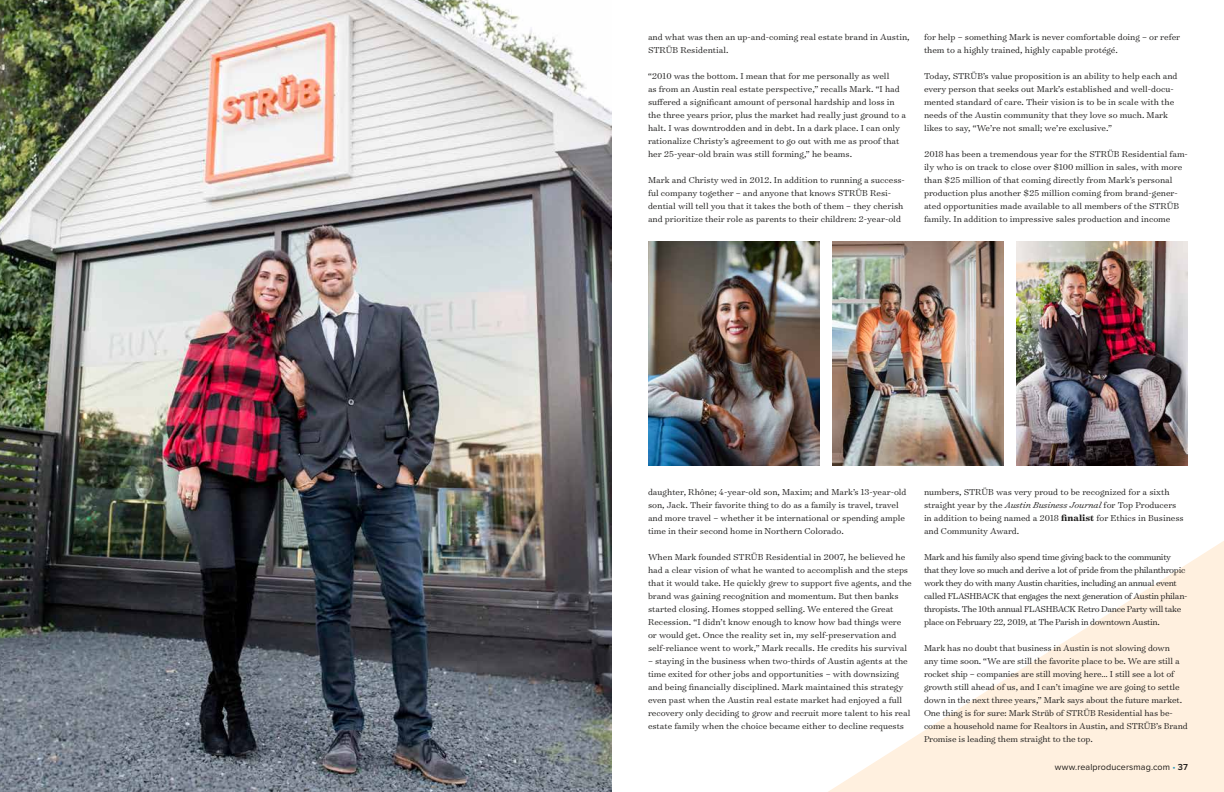
<style>
.page{position:relative;width:1224px;height:792px;background:#fff}
.page>*{position:absolute;margin:0;border:0;box-sizing:border-box;transform-origin:0 0}
.t1{font:300 9.8px/13px "Surveyor Text";color:#1c1b1a}
.t2{font:300 9.8px/13px "Surveyor Text";letter-spacing:-.03em;color:#1c1b1a}
.t3{font:9px "Proxima Nova";letter-spacing:.01em;color:#1c1b1a}
.s1{font-style:italic}
.s2{font-weight:700}
.s3{color:#2ea5dc}
.s4{font-weight:600}
</style>
<div class="page">
<img style="left:0;top:0;width:612px;height:792px">
<img style="left:648px;top:241px;width:172px;height:224px">
<svg style="left:828px;top:541px;width:396px;height:251px"></svg>
<img style="left:832px;top:241px;width:172px;height:224px">
<img style="left:1016px;top:241px;width:172px;height:224px">
<p class="t1" style="left:648px;top:30px;width:263px">and what was then an up-and-coming real estate brand in Austin,<br>STRÜB Residential.</p>
<p class="t1" style="left:648px;top:69px;width:260px">“2010 was the bottom. I mean that for me personally as well<br>as from an Austin real estate perspective,” recalls Mark. “I had suffered a significant amount of personal hardship and loss in the three years prior, plus the market had really just ground to a halt. I was downtrodden and in debt. In a dark place. I can only rationalize Christy’s agreement to go out with me as proof that her 25-year-old brain was still forming,” he beams.</p>
<p class="t1" style="left:648px;top:173px;width:258px">Mark and Christy wed in 2012. In addition to running a success&shy;ful company together – and anyone that knows STRÜB Resi&shy;dential will tell you that it takes the both of them – they cherish and prioritize their role as parents to their children: 2-year-old</p>
<p class="t1" style="left:924px;top:30px;width:258px">for help – something Mark is never comfortable doing – or refer them to a highly trained, highly capable protégé.</p>
<p class="t1" style="left:924px;top:69px;width:255px">Today, STRÜB’s value proposition is an ability to help each and every person that seeks out Mark’s established and well-docu&shy;mented standard of care. Their vision is to be in scale with the needs of the Austin community that they love so much. Mark likes to say, “We’re not small; we’re exclusive.”</p>
<p class="t1" style="left:924px;top:147px;width:265px">2018 has been a tremendous year for the STRÜB Residential fam&shy;ily who is on track to close over $100 million in sales, with more than $25 million of that coming directly from Mark’s personal production plus another $25 million coming from brand-gener&shy;ated opportunities made available to all members of the STRÜB family. In addition to impressive sales production and income</p>
<p class="t1" style="left:648px;top:485px;width:260px">daughter, Rhône; 4-year-old son, Maxim; and Mark’s 13-year-old son, Jack. Their favorite thing to do as a family is travel, travel and more travel – whether it be international or spending ample time in their second home in Northern Colorado.</p>
<p class="t1" style="left:648px;top:550px;width:265px">When Mark founded STRÜB Residential in 2007, he believed he had a clear vision of what he wanted to accomplish and the steps that it would take. He quickly grew to support five agents, and the brand was gaining recognition and momentum. But then banks started closing. Homes stopped selling. We entered the Great Recession. “I didn’t know enough to know how bad things were or would get. Once the reality set in, my self-preservation and self-reliance went to work,” Mark recalls. He credits his survival</p>
<p class="t1" style="left:648px;top:654px;width:264px">– staying in the business when two-thirds of Austin agents at the time exited for other jobs and opportunities – with downsizing and being financially disciplined. Mark maintained this strategy even past when the Austin real estate market had enjoyed a full recovery only deciding to grow and recruit more talent to his real estate family when the choice became either to decline requests</p>
<p class="t1" style="left:924px;top:485px;width:261px">numbers, STRÜB was very proud to be recognized for a sixth straight year by the <span class="s1">Austin Business Journal</span> for Top Producers in addition to being named a 2018 <span class="s2">finalist</span> for Ethics in Business and Community Award.</p>
<p class="t2" style="left:924px;top:550px;width:265px">Mark and his family also spend time giving back to the community that they love so much and derive a lot of pride from the philanthropic work they do with many Austin charities, including an annual event called FLASHBACK that engages the next generation of Austin philan&shy;thropists. The 10th annual FLASHBACK Retro Dance Party will take place on February 22, 2019, at The Parish in downtown Austin.</p>
<p class="t1" style="left:924px;top:641px;width:265px">Mark has no doubt that business in Austin is not slowing down<br>any time soon. “We are still the favorite place to be. We are still a rocket ship – companies are still moving here… I still see a lot of growth still ahead of us, and I can’t imagine we are going to settle down in the next three years,” Mark says about the future market.<br>One thing is for sure: Mark Strüb of STRÜB Residential has be&shy;come a household name for Realtors in Austin, and STRÜB’s Brand Promise is leading them straight to the top.</p>
<p class="t3" style="left:1055px;top:762px;width:135px">www.realproducersmag.com <span class="s3">•</span> <span class="s4">37</span></p>
</div>
